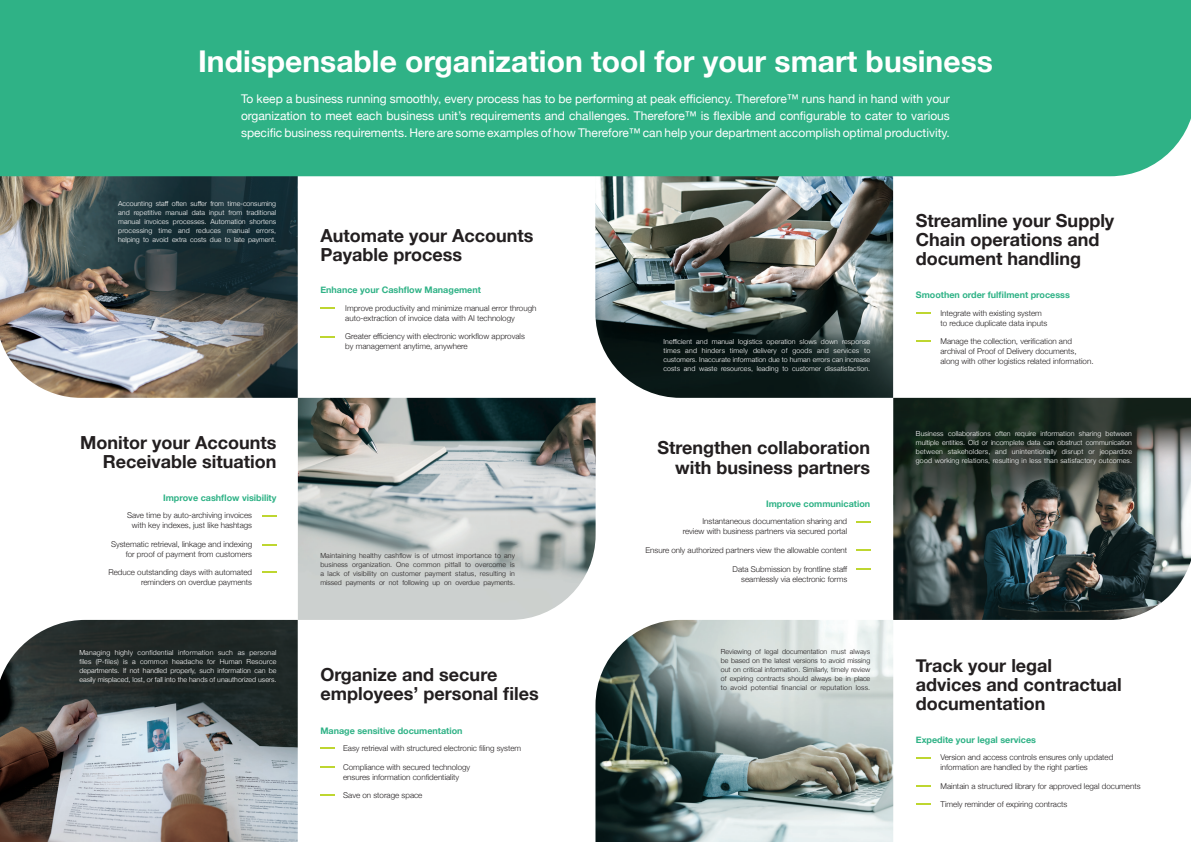
<style>
.page{position:relative;width:1191px;height:842px;background:#fff}
.page>*{position:absolute;margin:0;border:0;box-sizing:border-box;transform-origin:0 0}
.t1{font:700 30px "Helvetica Neue";color:#fff}
.t2{font:700 18px/19px "Helvetica Neue";color:#231f20}
.t3{font:12px/17px "Helvetica Neue";color:#fff;text-align:justify}
.t4{font:700 9px "Helvetica Neue";color:#2fb286}
.t5{font:300 8px/10px "Helvetica Neue";color:#231f20}
.t6{font:300 7px/9px "Helvetica Neue";letter-spacing:.01em;color:#fff;text-align:justify}
.t7{font:300 7px/9px "Helvetica Neue";color:#231f20;text-align:justify}
</style>
<div class="page">
<img style="left:893px;top:398px;width:298px;height:222px">
<img style="left:0;top:176px;width:298px;height:222px">
<img style="left:595px;top:176px;width:298px;height:222px">
<img style="left:0;top:620px;width:298px;height:222px">
<img style="left:595px;top:620px;width:298px;height:222px">
<div style="left:0;top:0;width:1191px;height:176px;background:#2fb286"></div>
<img style="left:298px;top:398px;width:297px;height:222px">
<svg style="left:320px;top:307px;width:14px;height:2px"></svg>
<svg style="left:320px;top:336px;width:14px;height:2px"></svg>
<svg style="left:320px;top:747px;width:14px;height:2px"></svg>
<svg style="left:320px;top:766px;width:14px;height:2px"></svg>
<svg style="left:320px;top:794px;width:14px;height:2px"></svg>
<svg style="left:262px;top:515px;width:14px;height:2px"></svg>
<svg style="left:262px;top:544px;width:14px;height:1px"></svg>
<svg style="left:262px;top:571px;width:14px;height:2px"></svg>
<svg style="left:916px;top:757px;width:14px;height:2px"></svg>
<svg style="left:916px;top:785px;width:14px;height:2px"></svg>
<svg style="left:916px;top:803px;width:14px;height:2px"></svg>
<svg style="left:856px;top:521px;width:14px;height:2px"></svg>
<svg style="left:856px;top:549px;width:14px;height:2px"></svg>
<svg style="left:856px;top:568px;width:14px;height:2px"></svg>
<svg style="left:916px;top:312px;width:14px;height:2px"></svg>
<svg style="left:916px;top:340px;width:14px;height:2px"></svg>
<p class="t1" style="left:198px;top:38px;width:796px">Indispensable organization tool for your smart business</p>
<p class="t3" style="left:241px;top:91px;width:710px">To keep a business running smoothly, every process has to be performing at peak efficiency. Therefore™ runs hand in hand with your organization to meet each business unit’s requirements and challenges. Therefore™ is flexible and configurable to cater to various specific business requirements. Here are some examples of how Therefore™ can help your department accomplish optimal productivity.</p>
<p class="t6" style="left:118px;top:198px;width:159px">Accounting staff often suffer from time-consuming and repetitive manual data input from traditional manual invoices processes. Automation shortens processing time and reduces manual errors, helping to avoid extra costs due to late payment.</p>
<p class="t2" style="left:80px;top:433px;width:198px;text-align:right">Monitor your Accounts<br>Receivable situation</p>
<p class="t4" style="left:163px;top:490px;width:115px">Improve cashflow visibility</p>
<p class="t5" style="left:127px;top:510px;width:127px;text-align:right">Save time by auto-archiving invoices with key indexes, just like hashtags</p>
<p class="t5" style="left:111px;top:538px;width:143px;text-align:right">Systematic retrieval, linkage and indexing for proof of payment from customers</p>
<p class="t5" style="left:108px;top:567px;width:145px;text-align:right">Reduce outstanding days with automated reminders on overdue payments</p>
<p class="t6" style="left:79px;top:647px;width:199px">Managing highly confidential information such as personal files (P-files) is a common headache for Human Resource departments. If not handled properly, such information can be easily misplaced, lost, or fall into the hands of unauthorized users.</p>
<p class="t2" style="left:320px;top:227px;width:215px">Automate your Accounts<br>Payable process</p>
<p class="t4" style="left:320px;top:283px;width:162px">Enhance your Cashflow Management</p>
<p class="t5" style="left:345px;top:303px;width:193px">Improve productivity and minimize manual error through auto-extraction of invoice data with AI technology</p>
<p class="t5" style="left:345px;top:331px;width:181px">Greater efficiency with electronic workflow approvals by management anytime, anywhere</p>
<p class="t7" style="left:320px;top:551px;width:196px">Maintaining healthy cashflow is of utmost importance to any business organization. One common pitfall to overcome is a lack of visibility on customer payment status, resulting in missed payments or not following up on overdue payments.</p>
<p class="t2" style="left:320px;top:665px;width:220px">Organize and secure employees’ personal files</p>
<p class="t4" style="left:320px;top:723px;width:144px">Manage sensitive documentation</p>
<p class="t5" style="left:343px;top:743px;width:180px">Easy retrieval with structured electronic filing system</p>
<p class="t5" style="left:343px;top:761px;width:129px">Compliance with secured technology ensures information confidentiality</p>
<p class="t5" style="left:343px;top:790px;width:81px">Save on storage space</p>
<p class="t6" style="left:663px;top:337px;width:208px">Inefficient and manual logistics operation slows down response times and hinders timely delivery of goods and services to customers. Inaccurate information due to human errors can increase costs and waste resources, leading to customer dissatisfaction.</p>
<p class="t2" style="left:657px;top:438px;width:214px">Strengthen collaboration</p>
<p class="t2" style="left:675px;top:458px;width:196px">with business partners</p>
<p class="t4" style="left:766px;top:497px;width:106px">Improve communication</p>
<p class="t5" style="left:682px;top:516px;width:166px;text-align:right">Instantaneous documentation sharing and review with business partners via secured portal</p>
<p class="t5" style="left:645px;top:544px;width:203px">Ensure only authorized partners view the allowable content</p>
<p class="t5" style="left:732px;top:563px;width:116px;text-align:right">Data Submission by frontline staff seamlessly via electronic forms</p>
<p class="t7" style="left:721px;top:646px;width:151px">Reviewing of legal documentation must always be based on the latest versions to avoid missing out on critical information. Similarly, timely review of expiring contracts should always be in place to avoid potential financial or reputation loss.</p>
<p class="t2" style="left:916px;top:212px;width:200px">Streamline your Supply<br>Chain operations and document handling</p>
<p class="t4" style="left:916px;top:288px;width:155px">Smoothen order fulfilment processs</p>
<p class="t5" style="left:940px;top:307px;width:108px">Integrate with existing system to reduce duplicate data inputs</p>
<p class="t5" style="left:940px;top:336px;width:155px">Manage the collection, verification and archival of Proof of Delivery documents, along with other logistics related information.</p>
<p class="t6" style="left:916px;top:428px;width:218px">Business collaborations often require information sharing between multiple entities. Old or incomplete data can obstruct communication between stakeholders, and unintentionally disrupt or jeopardize good working relations, resulting in less than satisfactory outcomes.</p>
<p class="t2" style="left:916px;top:656px;width:207px">Track your legal advices and contractual documentation</p>
<p class="t4" style="left:916px;top:732px;width:122px">Expedite your legal services</p>
<p class="t5" style="left:940px;top:752px;width:174px">Version and access controls ensures only updated information are handled by the right parties</p>
<p class="t5" style="left:940px;top:780px;width:202px">Maintain a structured library for approved legal documents</p>
<p class="t5" style="left:940px;top:799px;width:128px">Timely reminder of expiring contracts</p>
</div>
